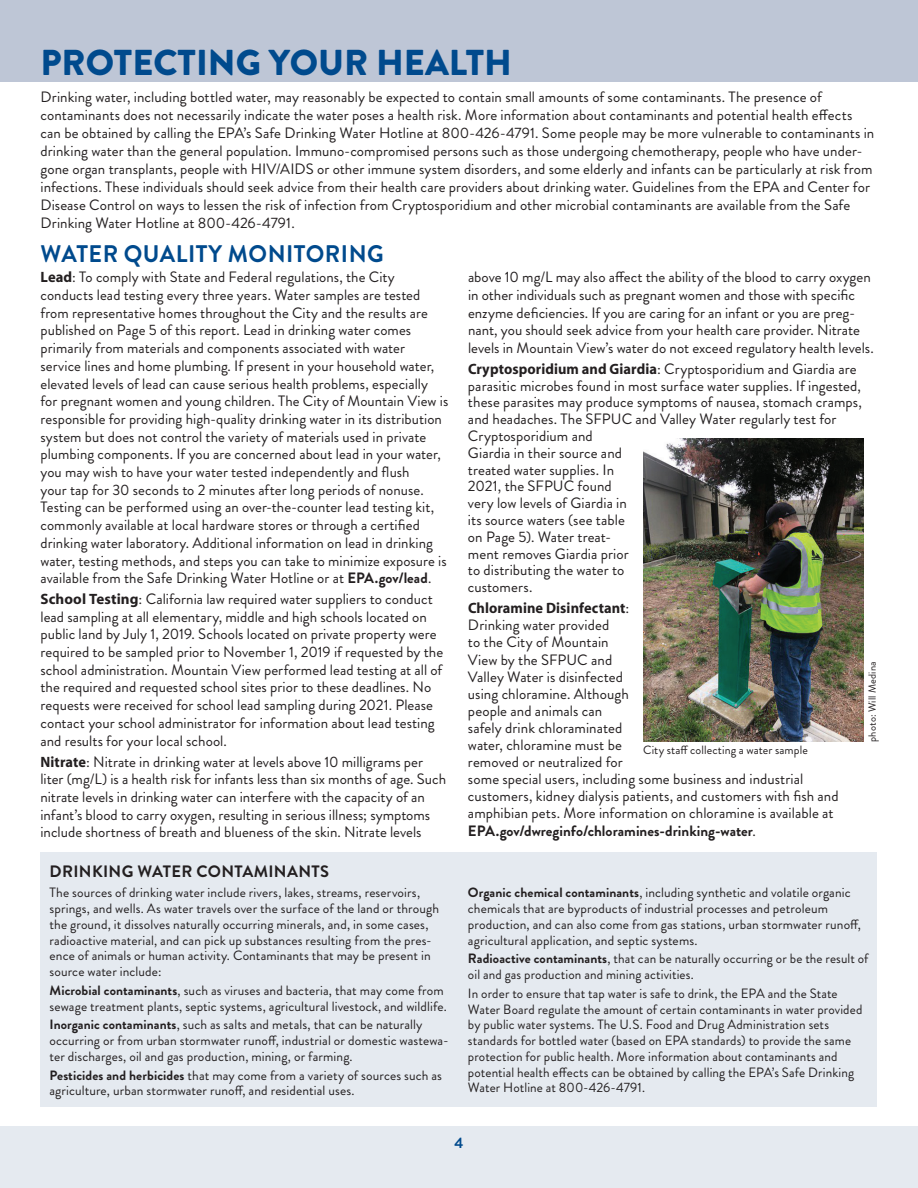
<style>
.page{position:relative;width:918px;height:1188px;background:#fff}
.page>*{position:absolute;margin:0;border:0;box-sizing:border-box;transform-origin:0 0}
.t1{font:900 36px "Brandon Grotesque";color:#004a8d}
.t2{font:700 24px "Brandon Grotesque";letter-spacing:.02em;color:#004a8d}
.t3{font:700 16.5px "Brandon Grotesque";letter-spacing:.02em;color:#231f20}
.t4{font:15px/17.7px "Brandon Grotesque";letter-spacing:.005em;color:#231f20}
.t5{font:700 15px "Myriad";letter-spacing:.005em;color:#231f20;scale:.96 1}
.t6{font:700 15px "Brandon Grotesque";color:#004a8d}
.t7{font:13.5px/15.8px "Brandon Grotesque";letter-spacing:.01em;color:#231f20}
.t8{font:12px "Brandon Grotesque";letter-spacing:.01em;color:#231f20}
.t9{font:10.5px "Brandon Grotesque";letter-spacing:.015em;color:#231f20}
.s1{font-family:"Myriad";font-weight:700}
.s2{font-weight:700}
.s3{font-family:"Brandon Grotesque";font-weight:400}
</style>
<div class="page">
<div style="left:0;top:0;width:918px;height:82px;background:#bec6d6"></div>
<div style="left:40px;top:853px;width:838px;height:254px;background:#e5eaf0"></div>
<div style="left:0;top:1126px;width:918px;height:62px;background:#e5eaf0"></div>
<img style="left:643px;top:439px;width:221px;height:303px">
<h1 class="t1" style="left:40px;top:38px;width:473px">PROTECTING YOUR HEALTH</h1>
<p class="t4" style="left:40px;top:89px;width:835px">Drinking water, including bottled water, may reasonably be expected to contain small amounts of some contaminants. The presence of contaminants does not necessarily indicate the water poses a health risk. More information about contaminants and potential health effects can be obtained by calling the EPA’s Safe Drinking Water Hotline at 800-426-4791. Some people may be more vulnerable to contaminants in drinking water than the general population. Immuno-compromised persons such as those undergoing chemotherapy, people who have under&shy;gone organ transplants, people with HIV/AIDS or other immune system disorders, and some elderly and infants can be particularly at risk from infections. These individuals should seek advice from their health care providers about drinking water. Guidelines from the EPA and Center for Disease Control on ways to lessen the risk of infection from Cryptosporidium and other microbial contaminants are available from the Safe Drinking Water Hotline at 800-426-4791.</p>
<h2 class="t2" style="left:41px;top:237px;width:345px">WATER QUALITY MONITORING</h2>
<p class="t4" style="left:40px;top:269px;width:409px"><span class="s1">Lead</span>: To comply with State and Federal regulations, the City conducts lead testing every three years. Water samples are tested from representative homes throughout the City and the results are published on Page 5 of this report. Lead in drinking water comes primarily from materials and components associated with water service lines and home plumbing. If present in your household water, elevated levels of lead can cause serious health problems, especially for pregnant women and young children. The City of Mountain View is responsible for providing high-quality drinking water in its distribution system but does not control the variety of materials used in private plumbing components. If you are concerned about lead in your water, you may wish to have your water tested independently and flush<br>your tap for 30 seconds to 2 minutes after long periods of nonuse.<br>Testing can be performed using an over-the-counter lead testing kit, commonly available at local hardware stores or through a certified drinking water laboratory. Additional information on lead in drinking water, testing methods, and steps you can take to minimize exposure is available from the Safe Drinking Water Hotline or at <span class="s2">EPA.gov/lead</span>.</p>
<p class="t4" style="left:40px;top:590px;width:404px"><span class="s1">School Testing</span>: California law required water suppliers to conduct lead sampling at all elementary, middle and high schools located on public land by July 1, 2019. Schools located on private property were required to be sampled prior to November 1, 2019 if requested by the school administration. Mountain View performed lead testing at all of the required and requested school sites prior to these deadlines. No requests were received for school lead sampling during 2021. Please contact your school administrator for information about lead testing and results for your local school.</p>
<p class="t4" style="left:40px;top:753px;width:407px"><span class="s1">Nitrate</span>: Nitrate in drinking water at levels above 10 milligrams per liter (mg/L) is a health risk for infants less than six months of age. Such nitrate levels in drinking water can interfere with the capacity of an infant’s blood to carry oxygen, resulting in serious illness; symptoms include shortness of breath and blueness of the skin. Nitrate levels</p>
<p class="t4" style="left:468px;top:269px;width:407px">above 10 mg/L may also affect the ability of the blood to carry oxygen in other individuals such as pregnant women and those with specific enzyme deficiencies. If you are caring for an infant or you are preg&shy;nant, you should seek advice from your health care provider. Nitrate levels in Mountain View’s water do not exceed regulatory health levels.</p>
<p class="t4" style="left:468px;top:361px;width:395px;line-height:16.8px"><span class="s1">Cryptosporidium and Giardia</span>: Cryptosporidium and Giardia are parasitic microbes found in most surface water supplies. If ingested, these parasites may produce symptoms of nausea, stomach cramps, and headaches. The SFPUC and Valley Water regularly test for Cryptosporidium and<br>Giardia in their source and<br>treated water supplies. In<br>2021, the SFPUC found<br>very low levels of Giardia in<br>its source waters (see table<br>on Page 5). Water treat-<br>ment removes Giardia prior<br>to distributing the water to<br>customers.</p>
<p class="t5" style="left:468px;top:601px;width:170px">Chloramine Disinfectant<span class="s3">:</span></p>
<p class="t4" style="left:468px;top:617px;width:372px;line-height:17.1px">Drinking water provided<br>to the City of Mountain<br>View by the SFPUC and<br>Valley Water is disinfected<br>using chloramine. Although<br>people and animals can<br>safely drink chloraminated<br>water, chloramine must be<br>removed or neutralized for<br>some special users, including some business and industrial customers, kidney dialysis patients, and customers with fish and amphibian pets. More information on chloramine is available at <span class="s2">EPA.gov/dwreginfo/chloramines-drinking-water</span>.</p>
<p class="t9" style="left:865px;top:742px;width:82px;rotate:-90deg">photo: Will Medina</p>
<p class="t8" style="left:643px;top:742px;width:166px">City staff collecting a water sample</p>
<p class="t3" style="left:50px;top:860px;width:281px">DRINKING WATER CONTAMINANTS</p>
<p class="t7" style="left:50px;top:885px;width:391px">The sources of drinking water include rivers, lakes, streams, reservoirs, springs, and wells. As water travels over the surface of the land or through the ground, it dissolves naturally occurring minerals, and, in some cases, radioactive material, and can pick up substances resulting from the pres&shy;ence of animals or human activity. Contaminants that may be present in source water include:</p>
<p class="t7" style="left:49px;top:983px;width:399px"><span class="s2">Microbial contaminants</span>, such as viruses and bacteria, that may come from sewage treatment plants, septic systems, agricultural livestock, and wildlife.</p>
<p class="t7" style="left:49px;top:1017px;width:401px"><span class="s2">Inorganic contaminants</span>, such as salts and metals, that can be naturally occurring or from urban stormwater runoff, industrial or domestic wastewa&shy;ter discharges, oil and gas production, mining, or farming.</p>
<p class="t7" style="left:49px;top:1067px;width:394px"><span class="s2">Pesticides and herbicides</span> that may come from a variety of sources such as agriculture, urban stormwater runoff, and residential uses.</p>
<p class="t7" style="left:468px;top:885px;width:395px"><span class="s2">Organic chemical contaminants</span>, including synthetic and volatile organic chemicals that are byproducts of industrial processes and petroleum production, and can also come from gas stations, urban stormwater runoff, agricultural application, and septic systems.</p>
<p class="t7" style="left:468px;top:951px;width:402px"><span class="s2">Radioactive contaminants</span>, that can be naturally occurring or be the result of oil and gas production and mining activities.</p>
<p class="t7" style="left:468px;top:985px;width:396px">In order to ensure that tap water is safe to drink, the EPA and the State Water Board regulate the amount of certain contaminants in water provided by public water systems. The U.S. Food and Drug Administration sets standards for bottled water (based on EPA standards) to provide the same protection for public health. More information about contaminants and potential health effects can be obtained by calling the EPA’s Safe Drinking Water Hotline at 800-426-4791.</p>
<p class="t6" style="left:455px;top:1132px;width:10px">4</p>
</div>
